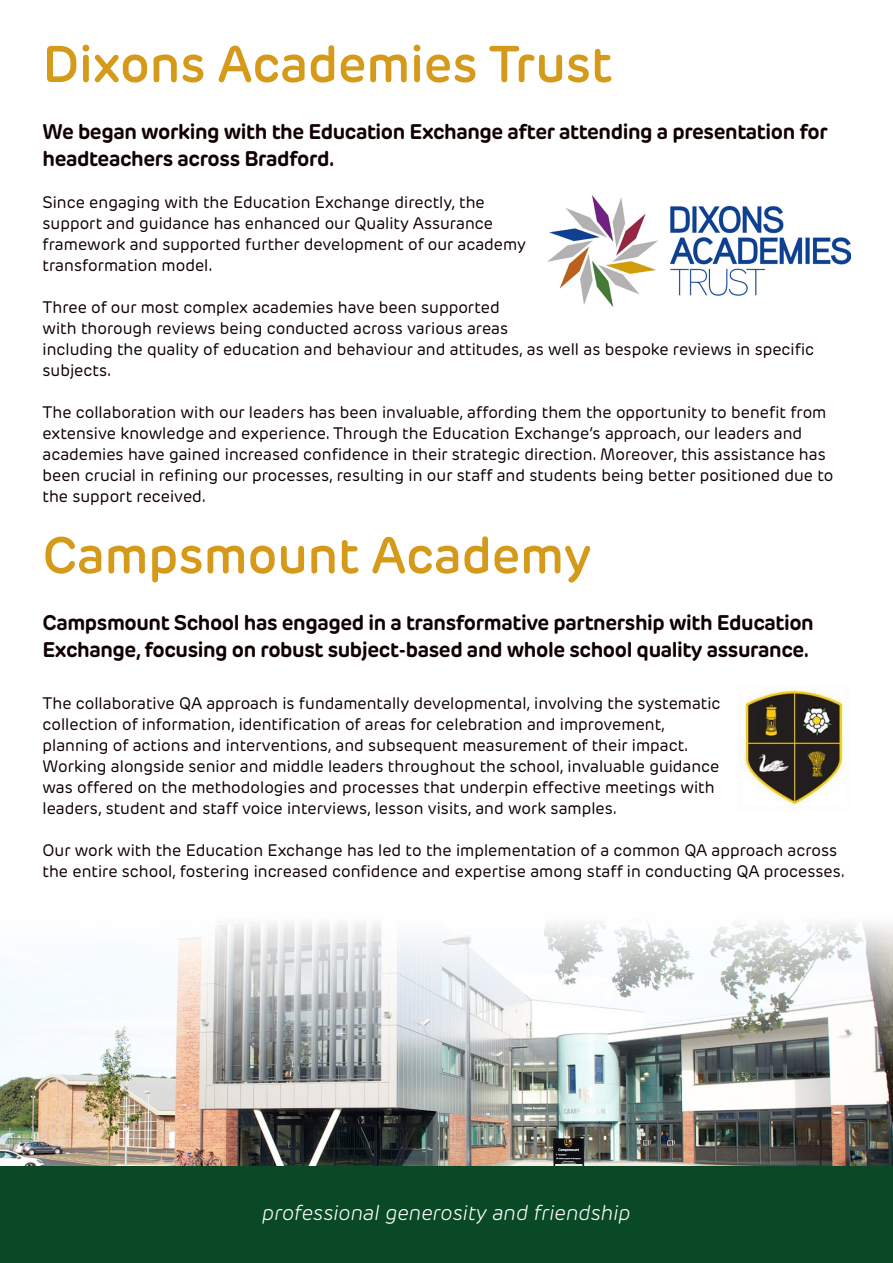
<style>
.page{position:relative;width:893px;height:1263px;background:#fff}
.page>*{position:absolute;margin:0;border:0;box-sizing:border-box;transform-origin:0 0}
.t1{font:600 51px "New Rubrik";color:#d69a1b}
.t2{font:700 21px/27px "New Rubrik";letter-spacing:-.02em;color:#110002}
.t3{font:italic 300 21px "New Rubrik";color:#fff}
.t4{font:16.5px/21px "New Rubrik";color:#110002}
</style>
<div class="page">
<div style="left:0;top:1165px;width:893px;height:98px;background:#094925"></div>
<img style="left:548px;top:196px;width:302px;height:110px">
<img style="left:740px;top:689px;width:108px;height:121px">
<img style="left:0;top:923px;width:893px;height:242px">
<p class="t1" style="left:43px;top:33px;width:571px">Dixons Academies Trust</p>
<p class="t2" style="left:43px;top:118px;width:787px">We began working with the Education Exchange after attending a presentation for headteachers across Bradford.</p>
<p class="t4" style="left:43px;top:192px;width:485px">Since engaging with the Education Exchange directly, the support and guidance has enhanced our Quality Assurance framework and supported further development of our academy transformation model.</p>
<p class="t4" style="left:43px;top:297px;width:773px">Three of our most complex academies have been supported<br>with thorough reviews being conducted across various areas<br>including the quality of education and behaviour and attitudes, as well as bespoke reviews in specific subjects.</p>
<p class="t4" style="left:43px;top:402px;width:792px">The collaboration with our leaders has been invaluable, affording them the opportunity to benefit from extensive knowledge and experience. Through the Education Exchange’s approach, our leaders and academies have gained increased confidence in their strategic direction. Moreover, this assistance has been crucial in refining our processes, resulting in our staff and students being better positioned due to the support received.</p>
<p class="t1" style="left:43px;top:524px;width:551px">Campsmount Academy</p>
<p class="t2" style="left:43px;top:609px;width:773px">Campsmount School has engaged in a transformative partnership with Education<br>Exchange, focusing on robust subject-based and whole school quality assurance.</p>
<p class="t4" style="left:43px;top:693px;width:680px">The collaborative QA approach is fundamentally developmental, involving the systematic collection of information, identification of areas for celebration and improvement, planning of actions and interventions, and subsequent measurement of their impact.<br>Working alongside senior and middle leaders throughout the school, invaluable guidance was offered on the methodologies and processes that underpin effective meetings with leaders, student and staff voice interviews, lesson visits, and work samples.</p>
<p class="t4" style="left:43px;top:840px;width:804px">Our work with the Education Exchange has led to the implementation of a common QA approach across the entire school, fostering increased confidence and expertise among staff in conducting QA processes.</p>
<p class="t3" style="left:262px;top:1200px;width:370px">professional generosity and friendship</p>
</div>
